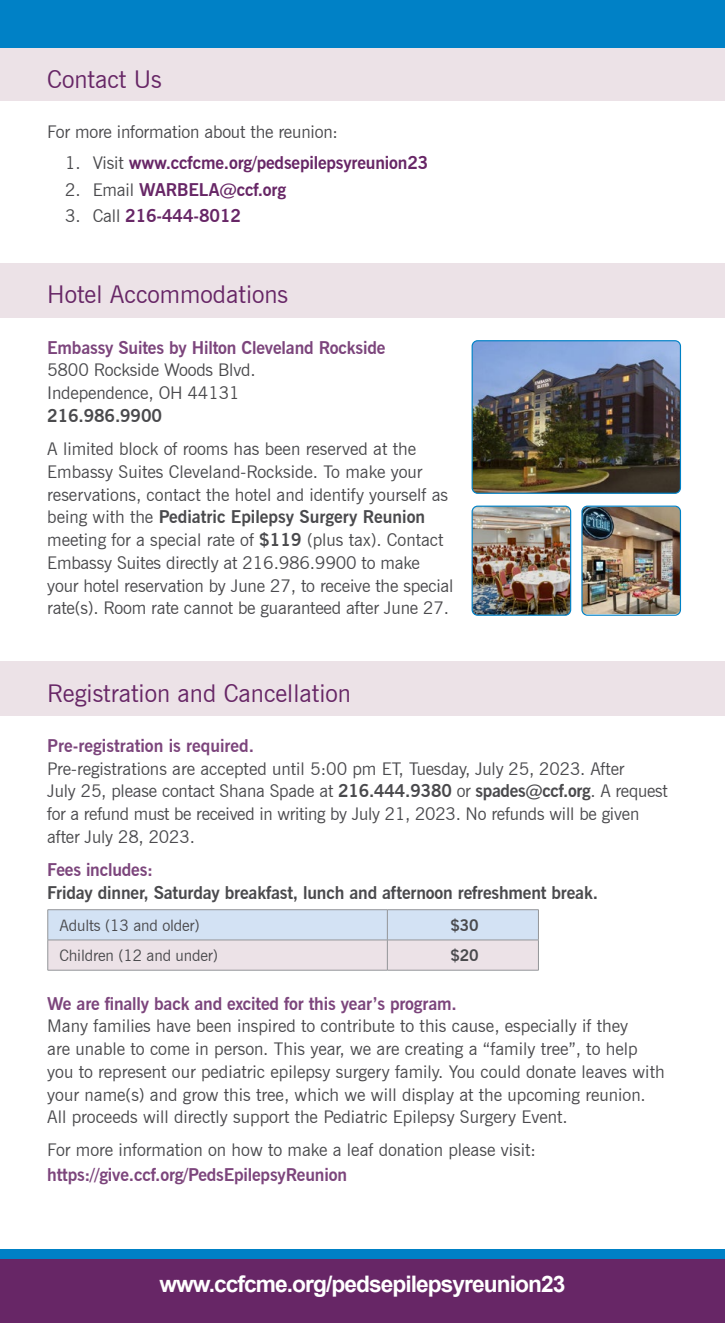
<style>
.page{position:relative;width:725px;height:1323px;background:#fff}
.page>*{position:absolute;margin:0;border:0;box-sizing:border-box;transform-origin:0 0}
.t1{font:24.5px "News Gothic BT";color:#672666}
.t2{font:700 22.75px "Arial";letter-spacing:-.04em;color:#fff}
.t3{font:17.5px/22.8px "News Gothic BT";color:#4a4a4d}
.t4{font:700 17.5px "News Gothic BT";letter-spacing:-.01em;color:#7c457c}
.t5{font:700 17.5px "News Gothic BT";letter-spacing:-.01em;color:#672666}
.t6{font:700 17.5px "News Gothic BT";letter-spacing:-.01em;color:#4a4a4d}
.t7{font:15.75px "News Gothic BT";letter-spacing:-.01em;color:#4a4a4d}
.t8{font:700 15.75px "News Gothic BT";color:#4a4a4d}
.s1{font-weight:400;color:#4a4a4d}
.s2{font-weight:700}
</style>
<div class="page">
<div style="left:0;top:38px;width:724px;height:64px;background:#ece2e7"></div>
<div style="left:0;top:263px;width:724px;height:54px;background:#ece2e7"></div>
<div style="left:0;top:0;width:724px;height:47px;background:#0081c6"></div>
<div style="left:0;top:1249px;width:724px;height:67px;background:#0081c6"></div>
<div style="left:0;top:1260px;width:724px;height:63px;background:#672666"></div>
<div style="left:0;top:661px;width:724px;height:55px;background:#ece2e7"></div>
<svg style="left:48px;top:910px;width:490px;height:60px;background:#dde0eb"></svg>
<hr style="left:48px;top:909px;width:339px;height:1px;background:#939598">
<hr style="left:47px;top:910px;width:1px;height:30px;background:#939598">
<hr style="left:387px;top:909px;width:151px;height:1px;background:#939598">
<hr style="left:387px;top:910px;width:1px;height:30px;background:#939598">
<hr style="left:538px;top:910px;width:1px;height:30px;background:#939598">
<hr style="left:48px;top:940px;width:339px;height:1px;background:#939598">
<hr style="left:47px;top:940px;width:1px;height:30px;background:#939598">
<hr style="left:387px;top:940px;width:151px;height:1px;background:#939598">
<hr style="left:387px;top:940px;width:1px;height:30px;background:#939598">
<hr style="left:538px;top:940px;width:1px;height:30px;background:#939598">
<hr style="left:48px;top:970px;width:339px;height:1px;background:#939598">
<hr style="left:387px;top:970px;width:151px;height:1px;background:#939598">
<img style="left:473px;top:342px;width:206px;height:150px">
<div style="left:471px;top:340px;width:210px;height:154px;border:1px solid #0081c6;border-radius:5px"></div>
<img style="left:582px;top:507px;width:98px;height:107px">
<div style="left:581px;top:506px;width:100px;height:110px;border:1px solid #0081c6;border-radius:5px"></div>
<img style="left:473px;top:506px;width:97px;height:109px">
<div style="left:471px;top:506px;width:100px;height:110px;border:1px solid #0081c6;border-radius:5px"></div>
<h1 class="t1" style="left:47px;top:64px;width:116px">Contact Us</h1>
<p class="t3" style="left:47px;top:120px;width:292px">For more information about the reunion:</p>
<p class="t5" style="left:65px;top:153px;width:365px"><span class="s1">1. Visit</span> www.ccfcme.org/pedsepilepsyreunion23</p>
<p class="t5" style="left:65px;top:179px;width:222px"><span class="s1">2. Email</span> WARBELA@ccf.org</p>
<p class="t5" style="left:65px;top:205px;width:177px"><span class="s1">3. Call</span> 216-444-8012</p>
<h1 class="t1" style="left:47px;top:280px;width:242px">Hotel Accommodations</h1>
<p class="t4" style="left:47px;top:337px;width:339px">Embassy Suites by Hilton Cleveland Rockside</p>
<p class="t3" style="left:47px;top:359px;width:210px">5800 Rockside Woods Blvd.<br>Independence, OH 44131</p>
<p class="t6" style="left:47px;top:405px;width:116px">216.986.9900</p>
<p class="t3" style="left:47px;top:437px;width:408px">A limited block of rooms has been reserved at the Embassy Suites Cleveland-Rockside. To make your reservations, contact the hotel and identify yourself as being with the <span class="s2">Pediatric Epilepsy Surgery Reunion </span>meeting for a special rate of <span class="s2">$119</span> (plus tax). Contact Embassy Suites directly at 216.986.9900 to make your hotel reservation by June 27, to receive the special rate(s). Room rate cannot be guaranteed after June 27.</p>
<h1 class="t1" style="left:47px;top:678px;width:305px">Registration and Cancellation</h1>
<p class="t4" style="left:47px;top:735px;width:208px">Pre-registration is required.</p>
<p class="t3" style="left:47px;top:757px;width:622px">Pre-registrations are accepted until 5:00 pm ET, Tuesday, July 25, 2023. After<br>July 25, please contact Shana Spade at <span class="s2">216.444.9380</span> or <span class="s2">spades@ccf.org</span>. A request for a refund must be received in writing by July 21, 2023. No refunds will be given after July 28, 2023.</p>
<p class="t4" style="left:47px;top:859px;width:107px">Fees includes:</p>
<p class="t6" style="left:47px;top:882px;width:552px">Friday dinner, Saturday breakfast, lunch and afternoon refreshment break.</p>
<p class="t7" style="left:59px;top:916px;width:142px">Adults (13 and older)</p>
<p class="t8" style="left:450px;top:916px;width:30px">$30</p>
<p class="t7" style="left:59px;top:946px;width:160px">Children (12 and under)</p>
<p class="t8" style="left:450px;top:946px;width:30px">$20</p>
<p class="t4" style="left:47px;top:993px;width:411px">We are finally back and excited for this year’s program.</p>
<p class="t3" style="left:47px;top:1015px;width:618px">Many families have been inspired to contribute to this cause, especially if they<br>are unable to come in person. This year, we are creating a “family tree”, to help you to represent our pediatric epilepsy surgery family. You could donate leaves with your name(s) and grow this tree, which we will display at the upcoming reunion.<br>All proceeds will directly support the Pediatric Epilepsy Surgery Event.</p>
<p class="t3" style="left:47px;top:1139px;width:490px">For more information on how to make a leaf donation please visit:</p>
<p class="t4" style="left:47px;top:1164px;width:301px">https://give.ccf.org/PedsEpilepsyReunion</p>
<h2 class="t2" style="left:159px;top:1269px;width:407px">www.ccfcme.org/pedsepilepsyreunion23</h2>
</div>
